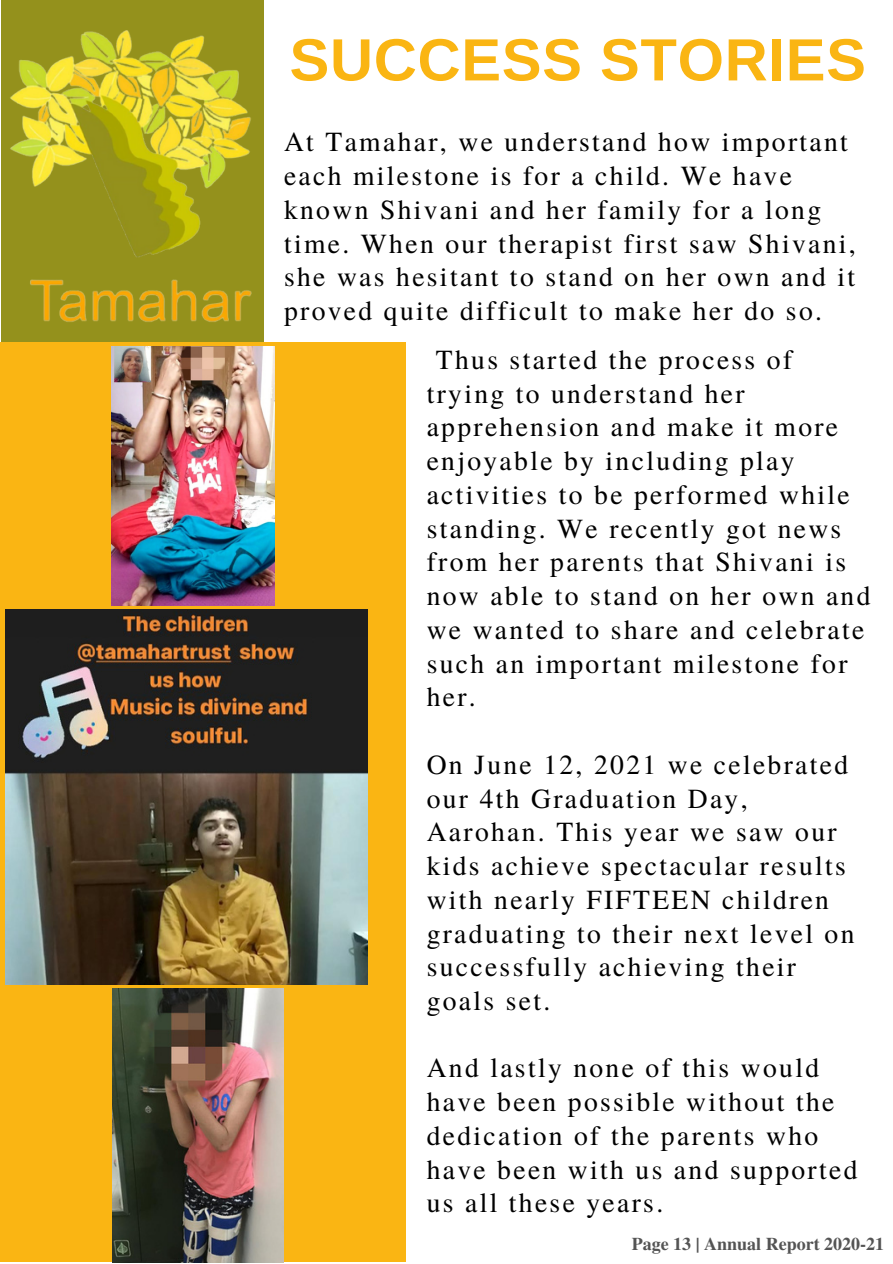
<style>
.page{position:relative;width:893px;height:1264px;background:#fff}
.page>*{position:absolute;margin:0;border:0;box-sizing:border-box;transform-origin:0 0}
.t1{font:700 59.55px "Arimo";letter-spacing:.015em;color:#fab513}
.t2{font:27.6px/33.8px "Te X Gyre Termes";letter-spacing:.085em;color:#000}
.t3{font:700 18px "Te X Gyre Termes";color:#545454}
</style>
<div class="page">
<div style="left:1px;top:0;width:262px;height:951px;background:#94911c"></div>
<img style="left:10px;top:30px;width:242px;height:292px">
<div style="left:0;top:342px;width:405px;height:920px;background:#fab513"></div>
<img style="left:5px;top:610px;width:362px;height:374px">
<img style="left:111px;top:346px;width:163px;height:259px">
<img style="left:113px;top:988px;width:171px;height:273px">
<h1 class="t1" style="left:289px;top:27px;width:578px">SUCCESS STORIES</h1>
<p class="t2" style="left:284px;top:124px;width:573px">At Tamahar, we understand how important each milestone is for a child. We have known Shivani and her family for a long time. When our therapist first saw Shivani, she was hesitant to stand on her own and it proved quite difficult to make her do so.</p>
<p class="t2" style="left:426px;top:341px;width:445px;text-indent:9px">Thus started the process of trying to understand her apprehension and make it more enjoyable by including play activities to be performed while standing. We recently got news from her parents that Shivani is now able to stand on her own and we wanted to share and celebrate such an important milestone for her.</p>
<p class="t2" style="left:426px;top:746px;width:429px">On June 12, 2021 we celebrated our 4th Graduation Day,<br>Aarohan. This year we saw our kids achieve spectacular results with nearly FIFTEEN children graduating to their next level on successfully achieving their goals set.</p>
<p class="t2" style="left:426px;top:1049px;width:432px">And lastly none of this would have been possible without the dedication of the parents who have been with us and supported us all these years.</p>
<p class="t3" style="left:631px;top:1229px;width:254px">Page 13 | Annual Report 2020-21</p>
</div>
